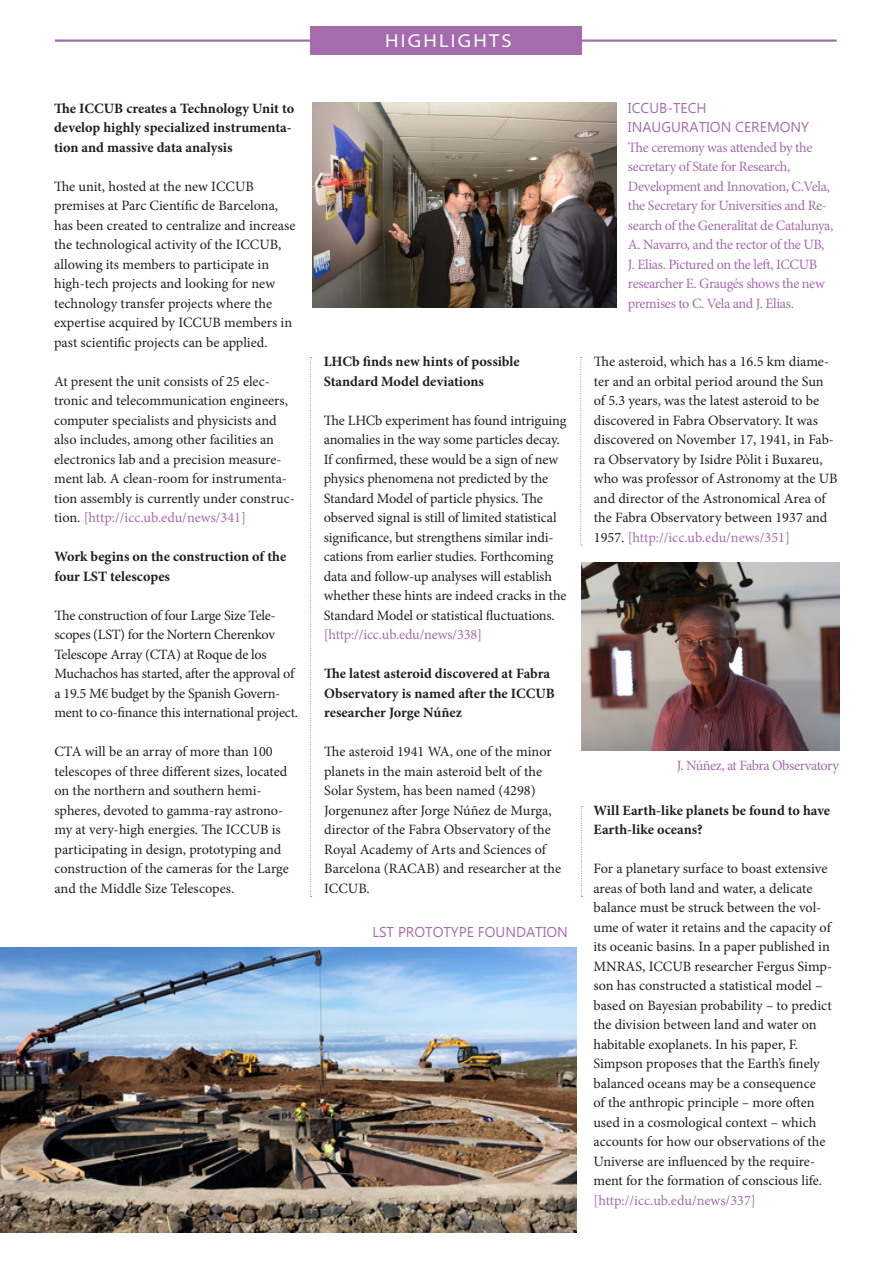
<style>
.page{position:relative;width:893px;height:1263px;background:#fff}
.page>*{position:absolute;margin:0;border:0;box-sizing:border-box;transform-origin:0 0}
.Títol_1{font:semi-expanded 18.75px "Myriad Pro";letter-spacing:.12em;color:#fff}
.t1{font:14.25px/19.5px "Minion Pro";letter-spacing:-.005em;color:#231f20}
.t2{font:700 14.25px/19.5px "Minion Pro";color:#231f20}
.Peu_imatge{font:14.25px/19.5px "Minion Pro";letter-spacing:-.03em;color:#a56cad}
.Peu_imatge_-_Títol{font:14.25px/19.5px "Microsoft New Tai Lue";color:#a56cad}
.s1{color:#a56cad}
</style>
<div class="page">
<div style="left:310px;top:26px;width:272px;height:29px;background:#a56cad"></div>
<svg style="left:310px;top:357px;width:2px;height:540px"></svg>
<svg style="left:580px;top:357px;width:2px;height:189px"></svg>
<hr style="left:55px;top:39px;width:255px;height:3px;background:#a56cad">
<hr style="left:582px;top:39px;width:255px;height:3px;background:#a56cad">
<img style="left:0;top:947px;width:576px;height:285px">
<img style="left:312px;top:103px;width:305px;height:204px">
<img style="left:582px;top:562px;width:258px;height:189px">
<svg style="left:581px;top:806px;width:1px;height:91px"></svg>
<p class="t2" style="left:54px;top:98px;width:242px">The ICCUB creates a Technology Unit to develop highly specialized instrumenta&shy;tion and massive data analysis</p>
<p class="t1" style="left:54px;top:176px;width:243px">The unit, hosted at the new ICCUB premises at Parc Científic de Barcelona, has been created to centralize and increase the technological activity of the ICCUB, allowing its members to participate in high-tech projects and looking for new technology transfer projects where the expertise acquired by ICCUB members in past scientific projects can be applied.</p>
<p class="t1" style="left:54px;top:371px;width:242px">At present the unit consists of 25 elec&shy;tronic and telecommunication engineers, computer specialists and physicists and also includes, among other facilities an electronics lab and a precision measure&shy;ment lab. A clean-room for instrumenta&shy;tion assembly is currently under construc&shy;tion. <span class="s1">[http://icc.ub.edu/news/341]</span></p>
<p class="t2" style="left:54px;top:547px;width:233px">Work begins on the construction of the four LST telescopes</p>
<p class="t1" style="left:54px;top:605px;width:245px">The construction of four Large Size Tele&shy;scopes (LST) for the Nortern Cherenkov Telescope Array (CTA) at Roque de los Muchachos has started, after the approval of a 19.5 M€ budget by the Spanish Govern&shy;ment to co-finance this international project.</p>
<p class="t1" style="left:54px;top:742px;width:236px">CTA will be an array of more than 100 telescopes of three different sizes, located on the northern and southern hemi&shy;spheres, devoted to gamma-ray astrono&shy;my at very-high energies. The ICCUB is participating in design, prototyping and construction of the cameras for the Large and the Middle Size Telescopes.</p>
<p class="Títol_1" style="left:385px;top:31px;width:128px">HIGHLIGHTS</p>
<p class="t2" style="left:324px;top:352px;width:198px">LHCb finds new hints of possible<br>Standard Model deviations</p>
<p class="t1" style="left:324px;top:410px;width:244px">The LHCb experiment has found intriguing anomalies in the way some particles decay.<br>If confirmed, these would be a sign of new physics phenomena not predicted by the Standard Model of particle physics. The observed signal is still of limited statistical significance, but strengthens similar indi&shy;cations from earlier studies. Forthcoming data and follow-up analyses will establish whether these hints are indeed cracks in the Standard Model or statistical fluctuations. <span class="s1">[http://icc.ub.edu/news/338]</span></p>
<p class="t2" style="left:324px;top:664px;width:232px">The latest asteroid discovered at Fabra<br>Observatory is named after the ICCUB researcher Jorge Núñez</p>
<p class="t1" style="left:324px;top:742px;width:239px">The asteroid 1941 WA, one of the minor planets in the main asteroid belt of the Solar System, has been named (4298)<br>Jorgenunez after Jorge Núñez de Murga, director of the Fabra Observatory of the Royal Academy of Arts and Sciences of Barcelona (RACAB) and researcher at the ICCUB.</p>
<p class="Peu_imatge_-_Títol" style="left:372px;top:923px;width:197px">LST PROTOTYPE FOUNDATION</p>
<p class="Peu_imatge_-_Títol" style="left:628px;top:99px;width:183px">ICCUB-TECH<br>INAUGURATION CEREMONY</p>
<p class="Peu_imatge" style="left:628px;top:137px;width:207px">The ceremony was attended by the secretary of State for Research, Development and Innovation, C.Vela, the Secretary for Universities and Re&shy;search of the Generalitat de Catalunya, A. Navarro, and the rector of the UB, J. Elias. Pictured on the left, ICCUB researcher E. Graugés shows the new premises to C. Vela and J. Elias.</p>
<p class="t1" style="left:594px;top:352px;width:245px">The asteroid, which has a 16.5 km diame&shy;ter and an orbital period around the Sun of 5.3 years, was the latest asteroid to be discovered in Fabra Observatory. It was discovered on November 17, 1941, in Fab&shy;ra Observatory by Isidre Pòlit i Buxareu, who was professor of Astronomy at the UB and director of the Astronomical Area of the Fabra Observatory between 1937 and 1957. <span class="s1">[http://icc.ub.edu/news/351]</span></p>
<p class="Peu_imatge" style="left:677px;top:755px;width:164px">J. Núñez, at Fabra Observatory</p>
<p class="t2" style="left:593px;top:800px;width:238px">Will Earth-like planets be found to have<br>Earth-like oceans?</p>
<p class="t1" style="left:593px;top:859px;width:240px">For a planetary surface to boast extensive areas of both land and water, a delicate balance must be struck between the vol&shy;ume of water it retains and the capacity of its oceanic basins. In a paper published in MNRAS, ICCUB researcher Fergus Simp&shy;son has constructed a statistical model – based on Bayesian probability – to predict the division between land and water on habitable exoplanets. In his paper, F.<br>Simpson proposes that the Earth’s finely balanced oceans may be a consequence<br>of the anthropic principle – more often used in a cosmological context – which accounts for how our observations of the Universe are influenced by the require&shy;ment for the formation of conscious life. <span class="s1">[http://icc.ub.edu/news/337]</span></p>
</div>
